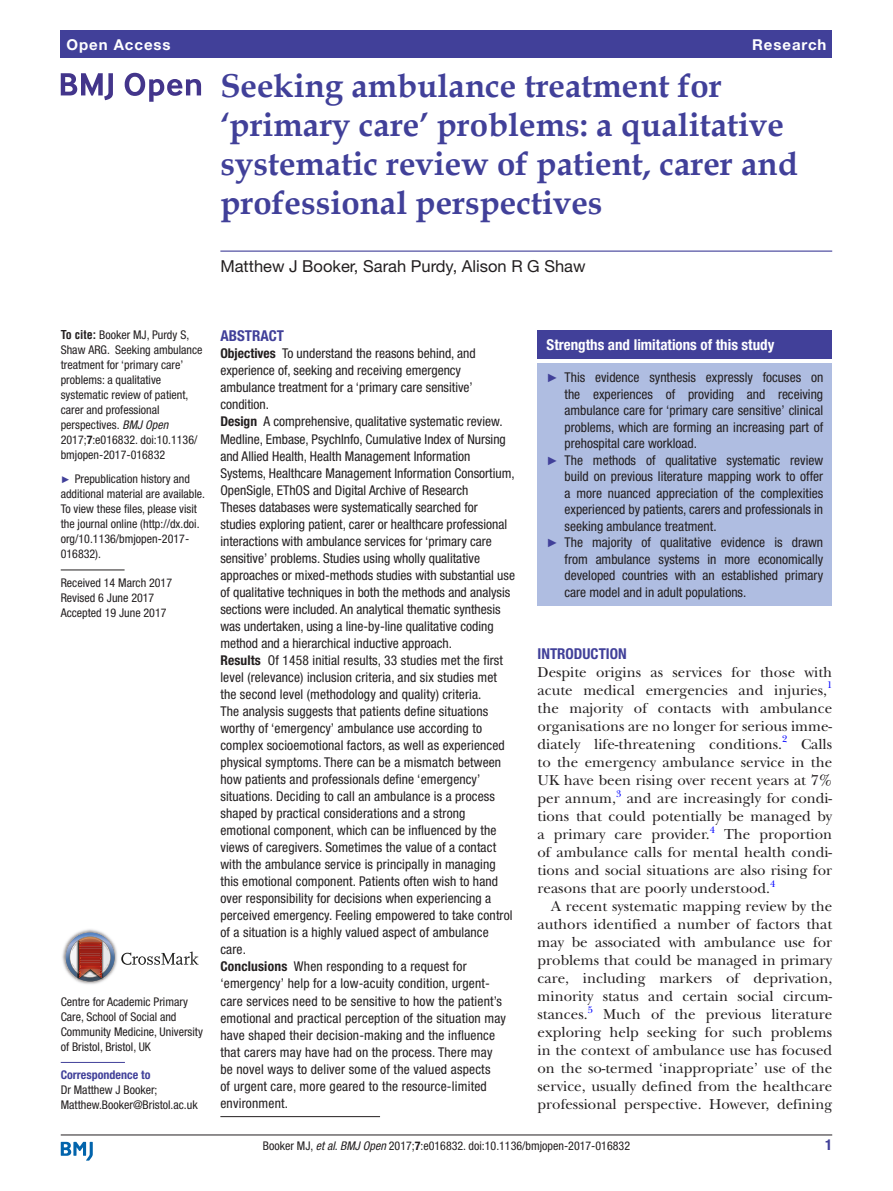
<style>
.page{position:relative;width:893px;height:1191px;background:#fff}
.page>*{position:absolute;margin:0;border:0;box-sizing:border-box;transform-origin:0 0}
.t1{font:700 33px/39px "Book Antiqua";color:#414099}
.t2{font:16.5px "Helvetica Neue LT Std";color:#231f20}
.t3{font:15px/18px "New Baskerville";color:#231f20;text-align:justify}
.t4{font:700 condensed 15px "Helvetica Neue LT Std";color:#fff}
.t5{font:700 condensed 15px "Helvetica Neue LT Std";color:#414099}
.t6{font:700 15px "Helvetica Neue LT Std";letter-spacing:.065em;color:#fff}
.t7{font:condensed 13.5px/17px "Helvetica Neue LT Std";color:#231f20}
.t8{font:condensed 12px/15px "Helvetica Neue LT Std";color:#231f20}
.t9{font:700 condensed 12px "Helvetica Neue LT Std";color:#414099}
.t10{font:9.9px "New Baskerville";color:#00f}
.s1{font-family:"Helvetica LT Std";font-weight:700}
.s2{font-style:italic}
.s3{font-weight:700}
.s4{font-family:"Arial";font-stretch:normal;font-size:9.75px;color:#414099}
.s5{font-family:"Arial";font-stretch:normal;font-size:12px;color:#414099}
</style>
<div class="page">
<hr style="left:61px;top:1134px;width:771px;height:1px;background:#231f20">
<svg style="left:61px;top:1141px;width:32px;height:19px"></svg>
<div style="left:61px;top:31px;width:771px;height:27px;background:#414099"></div>
<hr style="left:220px;top:1116px;width:160px;height:1px;background:#231f20">
<hr style="left:220px;top:250px;width:612px;height:2px;background:#414099">
<hr style="left:61px;top:569px;width:64px;height:1px;background:#231f20">
<hr style="left:61px;top:1062px;width:64px;height:1px;background:#414099">
<svg style="left:61px;top:73px;width:52px;height:27px"></svg>
<svg style="left:125px;top:73px;width:76px;height:29px"></svg>
<img style="left:62px;top:929px;width:55px;height:55px">
<svg style="left:66px;top:932px;width:49px;height:49px;background:#a78689"></svg>
<svg style="left:121px;top:951px;width:78px;height:13px"></svg>
<div style="left:538px;top:331px;width:294px;height:28px;background:#414099"></div>
<div style="left:538px;top:363px;width:294px;height:242px;background:#afbde1"></div>
<p class="t6" style="left:66px;top:35px;width:106px">Open Access</p>
<p class="t6" style="left:752px;top:35px;width:76px">Research</p>
<h1 class="t1" style="left:220px;top:66px;width:579px">Seeking ambulance treatment for ‘primary care’ problems: a qualitative systematic review of patient, carer and professional perspectives</h1>
<p class="t2" style="left:220px;top:257px;width:367px">Matthew J Booker, Sarah Purdy, Alison R G Shaw</p>
<p class="t8" style="left:61px;top:327px;width:143px"><span class="s1">To cite:</span> Booker MJ, Purdy S,<br>Shaw ARG. Seeking ambulance treatment for ‘primary care’ problems: a qualitative systematic review of patient, carer and professional perspectives. <span class="s2">BMJ Open<br></span>2017;<span class="s3">7</span>:e016832. doi:10.1136/ bmjopen-2017-016832</p>
<p class="t8" style="left:61px;top:471px;width:146px"><span class="s4">►</span> Prepublication history and additional material are available.<br>To view these files, please visit the journal online (http://dx.doi. org/10.1136/bmjopen-2017-<br>016832).</p>
<p class="t8" style="left:61px;top:575px;width:113px">Received 14 March 2017<br>Revised 6 June 2017<br>Accepted 19 June 2017</p>
<p class="t8" style="left:61px;top:994px;width:144px">Centre for Academic Primary<br>Care, School of Social and<br>Community Medicine, University of Bristol, Bristol, UK</p>
<p class="t9" style="left:61px;top:1067px;width:91px">Correspondence to</p>
<p class="t8" style="left:61px;top:1082px;width:138px">Dr Matthew J Booker;<br>Matthew.Booker@Bristol.ac.uk</p>
<p class="t5" style="left:220px;top:327px;width:65px">Abstract</p>
<p class="t7" style="left:220px;top:345px;width:296px"><span class="s3">Objectives</span> To understand the reasons behind, and experience of, seeking and receiving emergency ambulance treatment for a ‘primary care sensitive’ condition.<br><span class="s3">Design</span> A comprehensive, qualitative systematic review.<br>Medline, Embase, PsychInfo, Cumulative Index of Nursing and Allied Health, Health Management Information Systems, Healthcare Management Information Consortium, OpenSigle, EThOS and Digital Archive of Research<br>Theses databases were systematically searched for studies exploring patient, carer or healthcare professional interactions with ambulance services for ‘primary care sensitive’ problems. Studies using wholly qualitative approaches or mixed-methods studies with substantial use of qualitative techniques in both the methods and analysis sections were included. An analytical thematic synthesis was undertaken, using a line-by-line qualitative coding method and a hierarchical inductive approach.<br><span class="s3">Results</span> Of 1458 initial results, 33 studies met the first level (relevance) inclusion criteria, and six studies met the second level (methodology and quality) criteria.<br>The analysis suggests that patients define situations worthy of ‘emergency’ ambulance use according to complex socioemotional factors, as well as experienced physical symptoms. There can be a mismatch between how patients and professionals define ‘emergency’ situations. Deciding to call an ambulance is a process shaped by practical considerations and a strong emotional component, which can be influenced by the views of caregivers. Sometimes the value of a contact with the ambulance service is principally in managing this emotional component. Patients often wish to hand over responsibility for decisions when experiencing a perceived emergency. Feeling empowered to take control of a situation is a highly valued aspect of ambulance care.<br><span class="s3">Conclusions</span> When responding to a request for ‘emergency’ help for a low-acuity condition, urgent&shy;care services need to be sensitive to how the patient’s emotional and practical perception of the situation may have shaped their decision-making and the influence that carers may have had on the process. There may<br>be novel ways to deliver some of the valued aspects<br>of urgent care, more geared to the resource-limited environment.</p>
<p class="t4" style="left:547px;top:336px;width:229px">Strengths and limitations of this study</p>
<p class="t7" style="left:547px;top:369px;width:278px"><span class="s5">►</span> This evidence synthesis expressly focuses on</p>
<p class="t7" style="left:565px;top:385px;width:260px">the experiences of providing and receiving</p>
<p class="t7" style="left:565px;top:402px;width:260px">ambulance care for ‘primary care sensitive’ clinical</p>
<p class="t7" style="left:565px;top:418px;width:260px">problems, which are forming an increasing part of</p>
<p class="t7" style="left:565px;top:435px;width:134px">prehospital care workload.</p>
<p class="t7" style="left:547px;top:451px;width:278px"><span class="s5">►</span> The methods of qualitative systematic review</p>
<p class="t7" style="left:565px;top:468px;width:260px">build on previous literature mapping work to offer</p>
<p class="t7" style="left:565px;top:484px;width:260px">a more nuanced appreciation of the complexities</p>
<p class="t7" style="left:565px;top:501px;width:260px">experienced by patients, carers and professionals in</p>
<p class="t7" style="left:565px;top:517px;width:154px">seeking ambulance treatment.</p>
<p class="t7" style="left:547px;top:534px;width:278px"><span class="s5">►</span> The majority of qualitative evidence is drawn</p>
<p class="t7" style="left:565px;top:550px;width:260px">from ambulance systems in more economically</p>
<p class="t7" style="left:565px;top:567px;width:260px">developed countries with an established primary</p>
<p class="t7" style="left:565px;top:583px;width:183px">care model and in adult populations.</p>
<p class="t5" style="left:538px;top:645px;width:91px">Introduction</p>
<p class="t3" style="left:538px;top:663px;width:296px">Despite origins as services for those with acute medical emergencies and injuries,</p>
<p class="t10" style="left:827px;top:679px;width:7px">1</p>
<p class="t3" style="left:538px;top:699px;width:296px">the majority of contacts with ambulance organisations are no longer for serious imme&shy;diately life-threatening conditions.</p>
<p class="t10" style="left:782px;top:733px;width:7px">2</p>
<p class="t3" style="left:538px;top:735px;width:296px;text-indent:263px">Calls to the emergency ambulance service in the UK have been rising over recent years at 7% per annum,</p>
<p class="t10" style="left:616px;top:787px;width:7px">3</p>
<p class="t3" style="left:538px;top:789px;width:296px;text-indent:89px">and are increasingly for condi&shy;tions that could potentially be managed by a primary care provider.</p>
<p class="t10" style="left:710px;top:823px;width:7px">4</p>
<p class="t3" style="left:538px;top:825px;width:296px;text-indent:187px">The proportion of ambulance calls for mental health condi&shy;tions and social situations are also rising for reasons that are poorly understood.</p>
<p class="t10" style="left:770px;top:877px;width:7px">4</p>
<p class="t3" style="left:538px;top:897px;width:296px;text-indent:14px">A recent systematic mapping review by the authors identified a number of factors that may be associated with ambulance use for problems that could be managed in primary care, including markers of deprivation, minority status and certain social circum&shy;stances.</p>
<p class="t10" style="left:588px;top:1003px;width:7px">5</p>
<p class="t3" style="left:538px;top:1005px;width:296px;text-indent:65px">Much of the previous literature exploring help seeking for such problems in the context of ambulance use has focused on the so-termed ‘inappropriate’ use of the service, usually defined from the healthcare professional perspective. However, defining</p>
<p class="t8" style="left:263px;top:1137px;width:369px">Booker MJ, <span class="s2">et al</span>. <span class="s2">BMJ Open</span> 2017;<span class="s3">7</span>:e016832. doi:10.1136/bmjopen-2017-016832</p>
<p class="t5" style="left:825px;top:1135px;width:9px">1</p>
</div>
